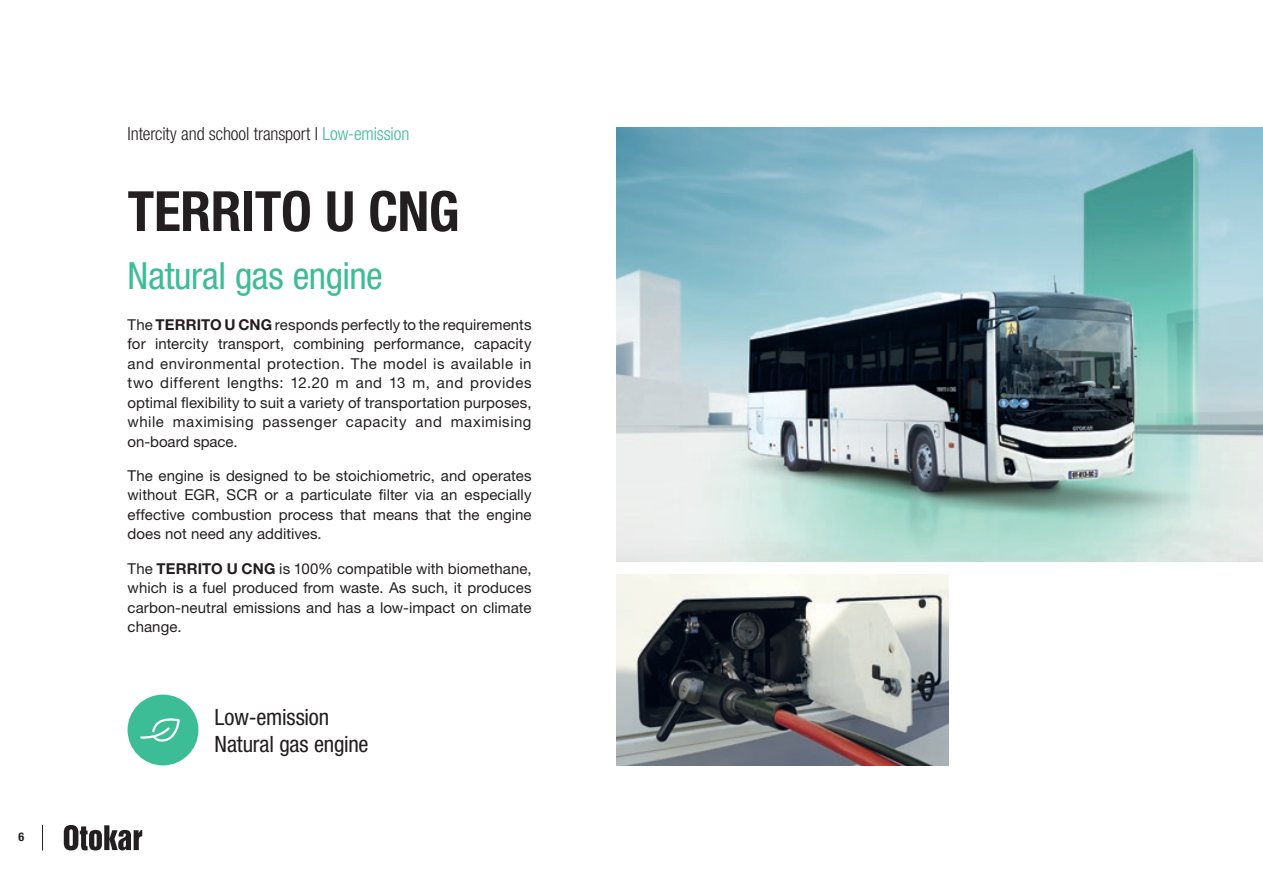
<style>
.page{position:relative;width:1263px;height:893px;background:#fff}
.page>*{position:absolute;margin:0;border:0;box-sizing:border-box;transform-origin:0 0}
.t1{font:700 condensed 55.5px "Helvetica Neue LT Std";letter-spacing:-.01em;color:#231f20}
.t2{font:condensed 37.5px "Helvetica Neue LT Std";letter-spacing:-.01em;color:#3cbd96}
.t3{font:condensed 22.5px/27px "Helvetica Neue LT Std";letter-spacing:-.01em;color:#231f20}
.t4{font:300 condensed 18px "Helvetica Neue LT Std";letter-spacing:-.005em;color:#231f20}
.t5{font:15px/19.5px "Helvetica Neue LT Std";letter-spacing:.005em;color:#231f20;text-align:justify}
.t6{font:700 condensed 12px "Helvetica Neue LT Std";color:#231f20}
.s1{color:#3cbd96}
.s2{font-weight:700}
</style>
<div class="page">
<img style="left:617px;top:128px;width:646px;height:433px">
<div style="left:128px;top:695px;width:70px;height:70px;background:#3cbd96;border-radius:50%"></div>
<svg style="left:140px;top:718px;width:40px;height:24px"></svg>
<img style="left:617px;top:574px;width:331px;height:191px">
<svg style="left:64px;top:825px;width:78px;height:25px"></svg>
<svg style="left:42px;top:825px;width:1px;height:25px"></svg>
<p class="t6" style="left:18px;top:829px;width:7px">6</p>
<p class="t4" style="left:128px;top:124px;width:283px">Intercity and school transport I <span class="s1">Low-emission</span></p>
<h1 class="t1" style="left:128px;top:178px;width:333px">TERRITO U CNG</h1>
<h2 class="t2" style="left:128px;top:254px;width:257px">Natural gas engine</h2>
<p class="t5" style="left:128px;top:314px;width:405px">The <span class="s2">TERRITO U CNG</span> responds perfectly to the requirements for intercity transport, combining performance, capacity and environmental protection. The model is available in two different lengths: 12.20 m and 13 m, and provides optimal flexibility to suit a variety of transportation purposes, while maximising passenger capacity and maximising on-board space.</p>
<p class="t5" style="left:128px;top:466px;width:405px">The engine is designed to be stoichiometric, and operates without EGR, SCR or a particulate filter via an especially effective combustion process that means that the engine does not need any additives.</p>
<p class="t5" style="left:128px;top:558px;width:405px">The <span class="s2">TERRITO U CNG</span> is 100% compatible with biomethane, which is a fuel produced from waste. As such, it produces carbon-neutral emissions and has a low-impact on climate change.</p>
<h3 class="t3" style="left:215px;top:703px;width:156px">Low-emission<br>Natural gas engine</h3>
</div>
